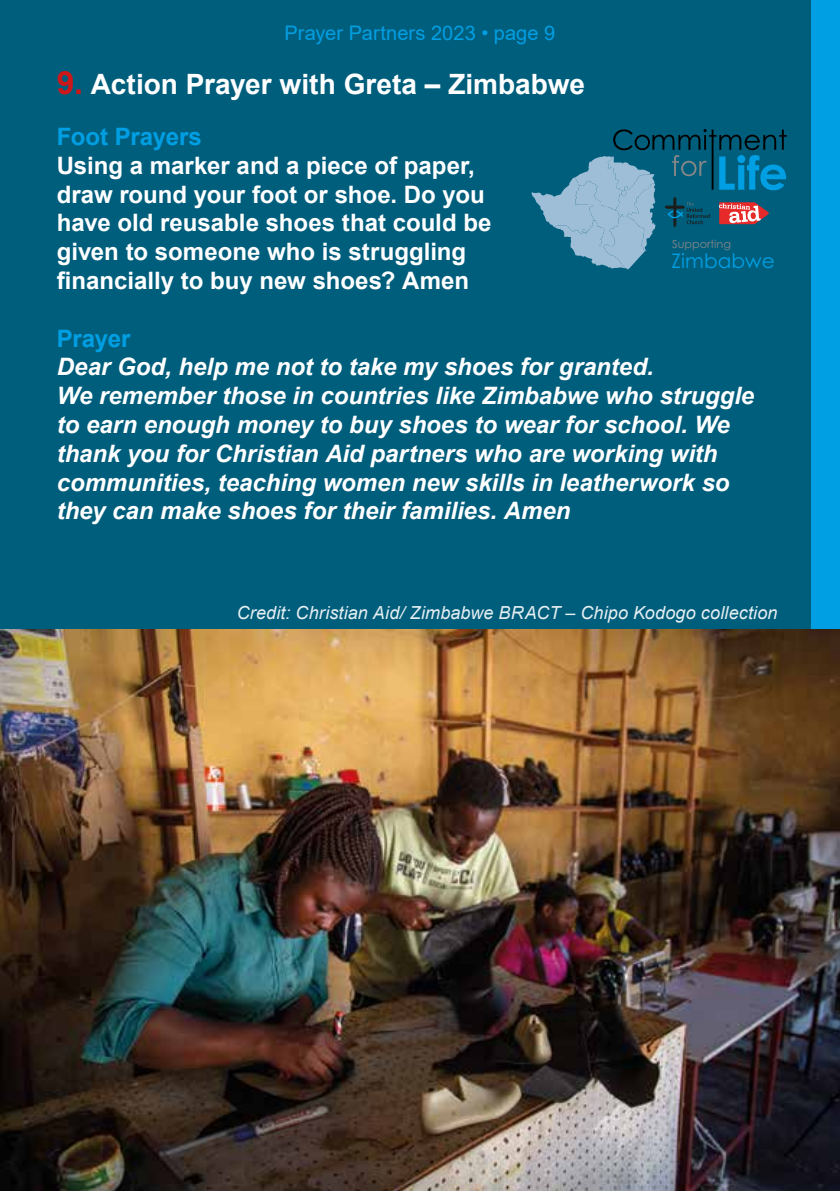
<style>
.page{position:relative;width:840px;height:1191px;background:#fff}
.page>*{position:absolute;margin:0;border:0;box-sizing:border-box;transform-origin:0 0}
.t1{font:700 28px "Arial";color:#fff}
.t2{font:italic 700 24px/28.8px "Arial";letter-spacing:-.005em;color:#fff}
.t3{font:700 24px/28.8px "Arial";color:#fff}
.t4{font:700 24px "Arial";letter-spacing:-.01em;color:#009fe3}
.t5{font:20px "Arial";letter-spacing:.005em;color:#009fe3}
.t6{font:20px "Century Gothic";color:#009fe3}
.t7{font:italic 18px "Arial";letter-spacing:.01em;color:#fff}
.t8{font:11.2px "Century Gothic";color:#868787}
.s1{font-size:32px;color:#cd1719}
</style>
<div class="page">
<div style="left:0;top:0;width:839px;height:1191px;background:#005e7d"></div>
<div style="left:811px;top:0;width:28px;height:1191px;background:#009fe3"></div>
<svg style="left:531px;top:129px;width:255px;height:140px"></svg>
<img style="left:0;top:630px;width:839px;height:561px">
<p class="t5" style="left:284px;top:20px;width:272px">Prayer Partners 2023 • page 9</p>
<p class="t1" style="left:57px;top:65px;width:529px"><span class="s1">9.</span> Action Prayer with Greta – Zimbabwe</p>
<p class="t4" style="left:57px;top:120px;width:147px">Foot Prayers</p>
<p class="t3" style="left:57px;top:151px;width:436px">Using a marker and a piece of paper, draw round your foot or shoe. Do you have old reusable shoes that could be given to someone who is struggling financially to buy new shoes? Amen</p>
<p class="t4" style="left:57px;top:321px;width:75px">Prayer</p>
<p class="t2" style="left:57px;top:353px;width:698px">Dear God, help me not to take my shoes for granted.<br>We remember those in countries like Zimbabwe who struggle to earn enough money to buy shoes to wear for school. We thank you for Christian Aid partners who are working with communities, teaching women new skills in leatherwork so they can make shoes for their families. Amen</p>
<p class="t8" style="left:671px;top:237px;width:60px">Supporting</p>
<p class="t6" style="left:671px;top:249px;width:104px">Zimbabwe</p>
<p class="t7" style="left:236px;top:600px;width:542px">Credit: Christian Aid/ Zimbabwe BRACT – Chipo Kodogo collection</p>
</div>
